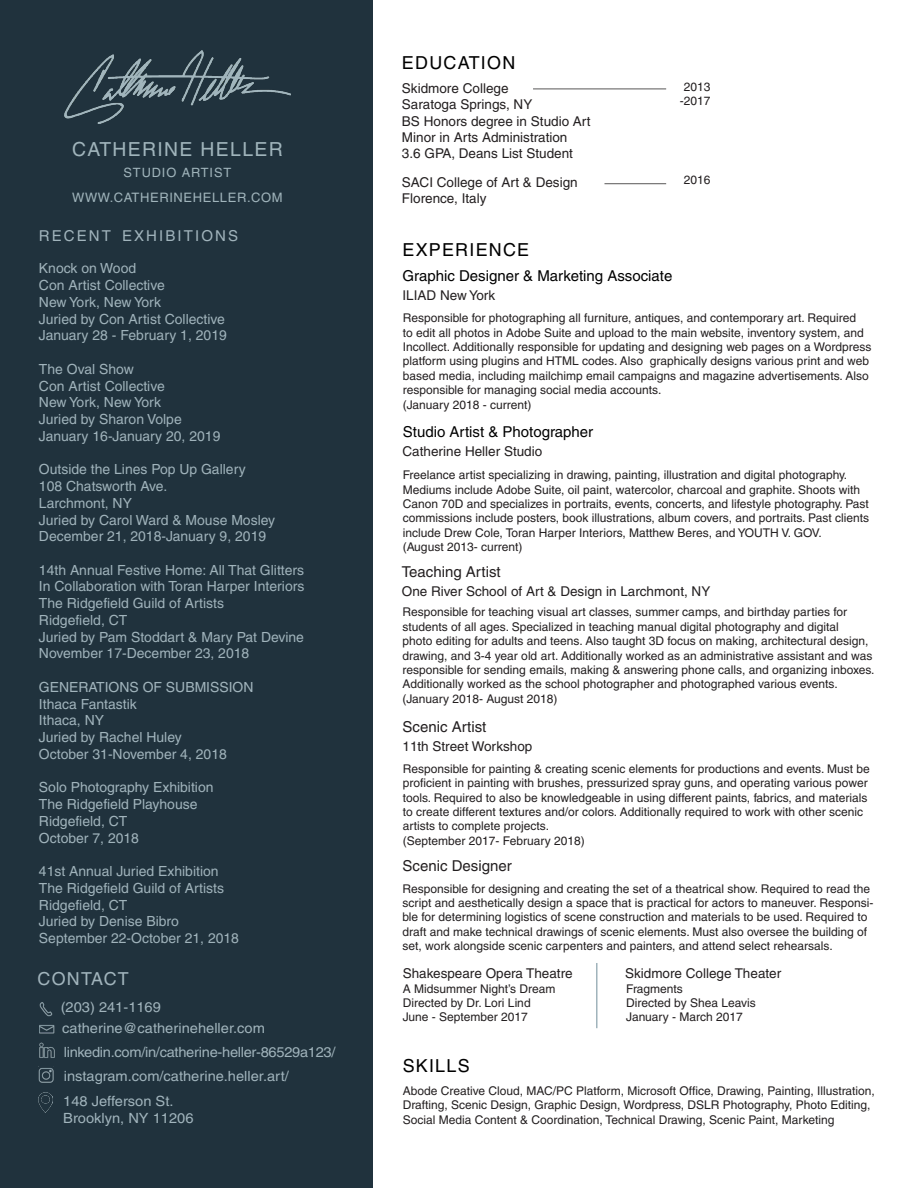
<style>
.page{position:relative;width:918px;height:1188px;background:#fff}
.page>*{position:absolute;margin:0;border:0;box-sizing:border-box;transform-origin:0 0}
.t1{font:19.35px "Helvetica";letter-spacing:.07em;color:#a0b4bb}
.t2{font:17.85px "Helvetica";letter-spacing:.07em;color:#000}
.t3{font:17.85px "Helvetica";letter-spacing:.07em;color:#a1b4bc}
.t4{font:15px "Helvetica";color:#000}
.t5{font:15px "Helvetica";color:#231f20}
.t6{font:15px "Helvetica";letter-spacing:.14em;color:#a1b4bc}
.t7{font:14.1px "Helvetica";color:#a1b4bc;scale:1.04 1}
.t8{font:14.1px "Helvetica";letter-spacing:-.02em;color:#a0b3bb;scale:1.04 1}
.t9{font:13.95px "Helvetica";color:#a0b3bb}
.t10{font:13.95px "Helvetica";color:#a1b4bc}
.t11{font:13.5px "Helvetica";color:#231f20}
.t12{font:13.05px "Helvetica";letter-spacing:.045em;color:#a0b4bb}
.t13{font:12.75px "Helvetica";letter-spacing:.07em;color:#a0b4bb}
.t14{font:12px/14.4px "Helvetica";color:#231f20}
</style>
<div class="page">
<div style="left:0;top:0;width:373px;height:1188px;background:#20323d"></div>
<hr style="left:533px;top:89px;width:133px;height:1px;background:#585657">
<hr style="left:604px;top:183px;width:62px;height:1px;background:#585657">
<img style="left:39px;top:1042px;width:16px;height:16px">
<img style="left:39px;top:1092px;width:13px;height:20px">
<img style="left:65px;top:51px;width:225px;height:73px">
<img style="left:39px;top:1066px;width:15px;height:17px">
<img style="left:39px;top:1002px;width:14px;height:14px">
<img style="left:39px;top:1025px;width:16px;height:9px">
<hr style="left:596px;top:963px;width:2px;height:65px;background:#a1b4bc">
<p class="t1" style="left:72px;top:138px;width:212px">CATHERINE HELLER</p>
<p class="t13" style="left:124px;top:165px;width:109px">STUDIO ARTIST</p>
<p class="t12" style="left:72px;top:190px;width:212px">WWW.CATHERINEHELLER.COM</p>
<p class="t6" style="left:39px;top:227px;width:201px">RECENT EXHIBITIONS</p>
<p class="t9" style="left:39px;top:260px;width:99px">Knock on Wood</p>
<p class="t9" style="left:39px;top:277px;width:127px">Con Artist Collective</p>
<p class="t9" style="left:39px;top:294px;width:124px">New York, New York</p>
<p class="t9" style="left:39px;top:311px;width:187px">Juried by Con Artist Collective</p>
<p class="t9" style="left:39px;top:327px;width:189px">January 28 - February 1, 2019</p>
<p class="t9" style="left:39px;top:361px;width:96px">The Oval Show</p>
<p class="t9" style="left:39px;top:378px;width:127px">Con Artist Collective</p>
<p class="t9" style="left:39px;top:394px;width:124px">New York, New York</p>
<p class="t9" style="left:39px;top:411px;width:144px">Juried by Sharon Volpe</p>
<p class="t9" style="left:39px;top:428px;width:183px">January 16-January 20, 2019</p>
<p class="t9" style="left:39px;top:461px;width:208px">Outside the Lines Pop Up Gallery</p>
<p class="t9" style="left:39px;top:478px;width:130px">108 Chatsworth Ave.</p>
<p class="t9" style="left:39px;top:495px;width:95px">Larchmont, NY</p>
<p class="t9" style="left:39px;top:512px;width:238px">Juried by Carol Ward &amp; Mouse Mosley</p>
<p class="t9" style="left:39px;top:528px;width:229px">December 21, 2018-January 9, 2019</p>
<p class="t9" style="left:39px;top:562px;width:267px">14th Annual Festive Home: All That Glitters</p>
<p class="t9" style="left:39px;top:578px;width:267px">In Collaboration with Toran Harper Interiors</p>
<p class="t9" style="left:39px;top:595px;width:187px">The Ridgefield Guild of Artists</p>
<p class="t9" style="left:39px;top:612px;width:90px">Ridgefield, CT</p>
<p class="t9" style="left:39px;top:629px;width:267px">Juried by Pam Stoddart &amp; Mary Pat Devine</p>
<p class="t9" style="left:39px;top:645px;width:212px">November 17-December 23, 2018</p>
<p class="t10" style="left:39px;top:679px;width:216px">GENERATIONS OF SUBMISSION</p>
<p class="t10" style="left:39px;top:696px;width:99px">Ithaca Fantastik</p>
<p class="t10" style="left:39px;top:712px;width:67px">Ithaca, NY</p>
<p class="t10" style="left:39px;top:729px;width:144px">Juried by Rachel Huley</p>
<p class="t9" style="left:39px;top:746px;width:189px">October 31-November 4, 2018</p>
<p class="t10" style="left:39px;top:779px;width:176px">Solo Photography Exhibition</p>
<p class="t10" style="left:39px;top:796px;width:160px">The Ridgefield Playhouse</p>
<p class="t10" style="left:39px;top:813px;width:90px">Ridgefield, CT</p>
<p class="t10" style="left:39px;top:830px;width:102px">October 7, 2018</p>
<p class="t9" style="left:39px;top:863px;width:181px">41st Annual Juried Exhibition</p>
<p class="t9" style="left:39px;top:880px;width:187px">The Ridgefield Guild of Artists</p>
<p class="t9" style="left:39px;top:897px;width:90px">Ridgefield, CT</p>
<p class="t9" style="left:39px;top:913px;width:141px">Juried by Denise Bibro</p>
<p class="t9" style="left:39px;top:930px;width:202px">September 22-October 21, 2018</p>
<p class="t3" style="left:38px;top:968px;width:93px">CONTACT</p>
<p class="t7" style="left:61px;top:999px;width:98px">(203) 241-1169</p>
<p class="t7" style="left:62px;top:1020px;width:196px">catherine@catherineheller.com</p>
<p class="t8" style="left:64px;top:1044px;width:263px">linkedin.com/in/catherine-heller-86529a123/</p>
<p class="t7" style="left:64px;top:1068px;width:218px">instagram.com/catherine.heller.art/</p>
<p class="t7" style="left:63px;top:1093px;width:108px">148 Jefferson St.</p>
<p class="t7" style="left:63px;top:1110px;width:127px">Brooklyn, NY 11206</p>
<p class="t2" style="left:402px;top:53px;width:115px">EDUCATION</p>
<p class="t11" style="left:402px;top:81px;width:108px">Skidmore College</p>
<p class="t11" style="left:402px;top:97px;width:132px">Saratoga Springs, NY</p>
<p class="t11" style="left:402px;top:113px;width:190px">BS Honors degree in Studio Art</p>
<p class="t11" style="left:402px;top:129px;width:167px">Minor in Arts Administration</p>
<p class="t11" style="left:402px;top:146px;width:172px">3.6 GPA, Deans List Student</p>
<p class="t11" style="left:402px;top:175px;width:177px">SACI College of Art &amp; Design</p>
<p class="t11" style="left:402px;top:191px;width:86px">Florence, Italy</p>
<p class="t2" style="left:403px;top:239px;width:128px">EXPERIENCE</p>
<p class="t14" style="left:684px;top:79px;width:28px">2013</p>
<p class="t14" style="left:680px;top:94px;width:32px">-2017</p>
<p class="t14" style="left:684px;top:173px;width:28px">2016</p>
<p class="t4" style="left:403px;top:267px;width:271px">Graphic Designer &amp; Marketing Associate</p>
<p class="t11" style="left:403px;top:288px;width:94px">ILIAD New York</p>
<p class="t14" style="left:403px;top:311px;width:470px">Responsible for photographing all furniture, antiques, and contemporary art. Required<br>to edit all photos in Adobe Suite and upload to the main website, inventory system, and Incollect. Additionally responsible for updating and designing web pages on a Wordpress platform using plugins and HTML codes. Also graphically designs various print and web based media, including mailchimp email campaigns and magazine advertisements. Also responsible for managing social media accounts.</p>
<p class="t14" style="left:403px;top:397px;width:130px">(January 2018 - current)</p>
<p class="t4" style="left:403px;top:423px;width:192px">Studio Artist &amp; Photographer</p>
<p class="t11" style="left:403px;top:443px;width:141px">Catherine Heller Studio</p>
<p class="t14" style="left:403px;top:468px;width:446px">Freelance artist specializing in drawing, painting, illustration and digital photography.</p>
<p class="t14" style="left:403px;top:482px;width:468px">Mediums include Adobe Suite, oil paint, watercolor, charcoal and graphite. Shoots with Canon 70D and specializes in portraits, events, concerts, and lifestyle photography. Past commissions include posters, book illustrations, album covers, and portraits. Past clients include Drew Cole, Toran Harper Interiors, Matthew Beres, and YOUTH V. GOV.</p>
<p class="t14" style="left:403px;top:540px;width:121px">(August 2013- current)</p>
<p class="t5" style="left:402px;top:563px;width:100px">Teaching Artist</p>
<p class="t11" style="left:402px;top:584px;width:310px">One River School of Art &amp; Design in Larchmont, NY</p>
<p class="t14" style="left:403px;top:605px;width:474px">Responsible for teaching visual art classes, summer camps, and birthday parties for students of all ages. Specialized in teaching manual digital photography and digital<br>photo editing for adults and teens. Also taught 3D focus on making, architectural design, drawing, and 3-4 year old art. Additionally worked as an administrative assistant and was responsible for sending emails, making &amp; answering phone calls, and organizing inboxes.<br>Additionally worked as the school photographer and photographed various events.</p>
<p class="t14" style="left:403px;top:691px;width:157px">(January 2018- August 2018)</p>
<p class="t5" style="left:403px;top:718px;width:85px">Scenic Artist</p>
<p class="t11" style="left:403px;top:738px;width:131px">11th Street Workshop</p>
<p class="t14" style="left:403px;top:761px;width:469px">Responsible for painting &amp; creating scenic elements for productions and events. Must be proficient in painting with brushes, pressurized spray guns, and operating various power tools. Required to also be knowledgeable in using different paints, fabrics, and materials to create different textures and/or colors. Additionally required to work with other scenic artists to complete projects.</p>
<p class="t14" style="left:403px;top:833px;width:184px">(September 2017- February 2018)</p>
<p class="t5" style="left:403px;top:857px;width:111px">Scenic Designer</p>
<p class="t14" style="left:403px;top:881px;width:472px">Responsible for designing and creating the set of a theatrical show. Required to read the script and aesthetically design a space that is practical for actors to maneuver. Responsi&shy;ble for determining logistics of scene construction and materials to be used. Required to draft and make technical drawings of scenic elements. Must also oversee the building of set, work alongside scenic carpenters and painters, and attend select rehearsals.</p>
<p class="t11" style="left:403px;top:965px;width:172px">Shakespeare Opera Theatre</p>
<p class="t11" style="left:625px;top:965px;width:158px">Skidmore College Theater</p>
<p class="t14" style="left:403px;top:981px;width:154px">A Midsummer Night’s Dream</p>
<p class="t14" style="left:403px;top:996px;width:129px">Directed by Dr. Lori Lind</p>
<p class="t14" style="left:403px;top:1010px;width:127px">June - September 2017</p>
<p class="t14" style="left:626px;top:981px;width:58px">Fragments</p>
<p class="t14" style="left:626px;top:996px;width:131px">Directed by Shea Leavis</p>
<p class="t14" style="left:626px;top:1010px;width:118px">January - March 2017</p>
<p class="t2" style="left:403px;top:1055px;width:68px">SKILLS</p>
<p class="t14" style="left:403px;top:1083px;width:474px">Abode Creative Cloud, MAC/PC Platform, Microsoft Office, Drawing, Painting, Illustration,<br>Drafting, Scenic Design, Graphic Design, Wordpress, DSLR Photography, Photo Editing,<br>Social Media Content &amp; Coordination, Technical Drawing, Scenic Paint, Marketing</p>
</div>
